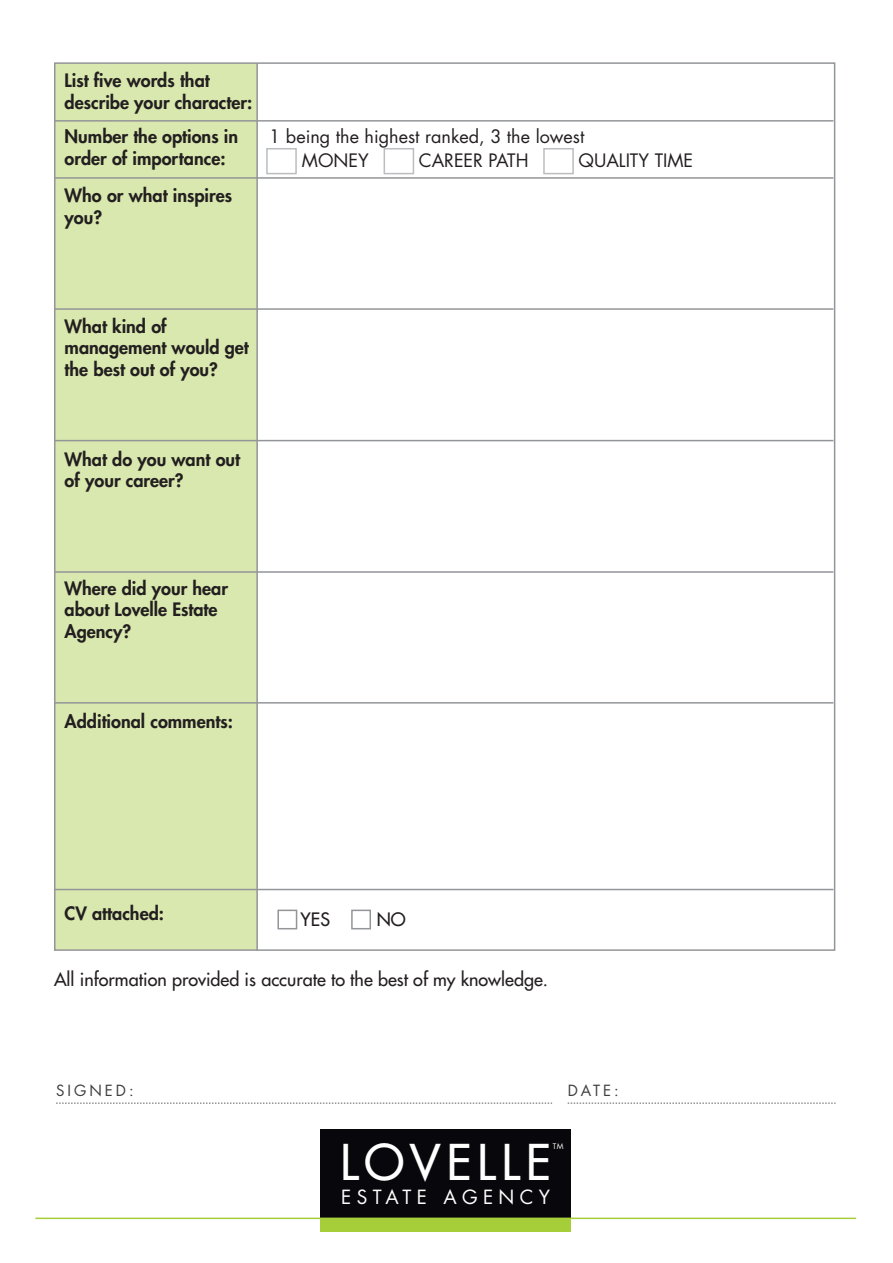
<style>
.page{position:relative;width:893px;height:1263px;background:#fff}
.page>*{position:absolute;margin:0;border:0;box-sizing:border-box;transform-origin:0 0}
.t1{font:500 48px "Futura Std";letter-spacing:.12em;color:#fff}
.t2{font:19.05px "Futura Std";letter-spacing:.28em;color:#fff}
.t3{font:800 18px/21.6px "Futura Std";color:#231f20}
.t4{font:500 18px "Futura Std";color:#231f20}
.t5{font:18px "Futura Std";color:#231f20}
.t6{font:15px "Futura Std";letter-spacing:.2em;color:#3e3e3f}
.t7{font:7.5px "Futura Std";color:#fff}
</style>
<div class="page">
<div style="left:321px;top:1129px;width:250px;height:89px;background:#08070b"></div>
<div style="left:321px;top:1218px;width:250px;height:14px;background:#a6ce39"></div>
<hr style="left:35px;top:1217px;width:821px;height:2px;background:#a6ce39">
<div style="left:57px;top:65px;width:201px;height:883px;background:#d9e8ae"></div>
<hr style="left:54px;top:120px;width:779px;height:2px;background:#939598">
<hr style="left:54px;top:177px;width:779px;height:2px;background:#939598">
<hr style="left:54px;top:308px;width:779px;height:2px;background:#939598">
<div style="left:266px;top:148px;width:31px;height:26px;border:2px solid #bcbdc0"></div>
<div style="left:384px;top:148px;width:30px;height:26px;border:2px solid #bcbdc0"></div>
<div style="left:543px;top:148px;width:31px;height:26px;border:2px solid #bcbdc0"></div>
<hr style="left:54px;top:440px;width:779px;height:1px;background:#939598">
<hr style="left:54px;top:571px;width:779px;height:2px;background:#939598">
<hr style="left:54px;top:702px;width:779px;height:2px;background:#939598">
<hr style="left:54px;top:889px;width:779px;height:1px;background:#939598">
<div style="left:277px;top:909px;width:20px;height:20px;background:#fff;border:2px solid #939598"></div>
<div style="left:351px;top:909px;width:20px;height:20px;background:#fff;border:2px solid #939598"></div>
<svg style="left:56px;top:1102px;width:496px;height:2px"></svg>
<svg style="left:568px;top:1102px;width:268px;height:2px"></svg>
<p class="t3" style="left:65px;top:70px;width:189px">List five words that describe your character:</p>
<p class="t3" style="left:65px;top:126px;width:175px">Number the options in order of importance:</p>
<p class="t3" style="left:65px;top:184px;width:169px">Who or what inspires you?</p>
<p class="t5" style="left:269px;top:125px;width:317px">1 being the highest ranked, 3 the lowest</p>
<p class="t5" style="left:302px;top:149px;width:68px">MONEY</p>
<p class="t5" style="left:419px;top:149px;width:111px">CAREER PATH</p>
<p class="t5" style="left:578px;top:149px;width:116px">QUALITY TIME</p>
<p class="t3" style="left:65px;top:315px;width:186px">What kind of management would get the best out of you?</p>
<p class="t3" style="left:65px;top:448px;width:177px">What do you want out of your career?</p>
<p class="t3" style="left:65px;top:577px;width:165px">Where did your hear about Lovelle Estate<br>Agency?</p>
<p class="t3" style="left:65px;top:710px;width:170px">Additional comments:</p>
<p class="t3" style="left:65px;top:902px;width:101px">CV attached:</p>
<p class="t4" style="left:301px;top:907px;width:31px">YES</p>
<p class="t4" style="left:377px;top:907px;width:31px">NO</p>
<p class="t4" style="left:54px;top:968px;width:495px">All information provided is accurate to the best of my knowledge.</p>
<p class="t6" style="left:56px;top:1080px;width:79px">SIGNED:</p>
<p class="t6" style="left:568px;top:1080px;width:53px">DATE:</p>
<p class="t1" style="left:340px;top:1132px;width:212px">LOVELLE</p>
<p class="t2" style="left:341px;top:1185px;width:210px">ESTATE AGENCY</p>
<p class="t7" style="left:553px;top:1141px;width:12px">TM</p>
</div>
